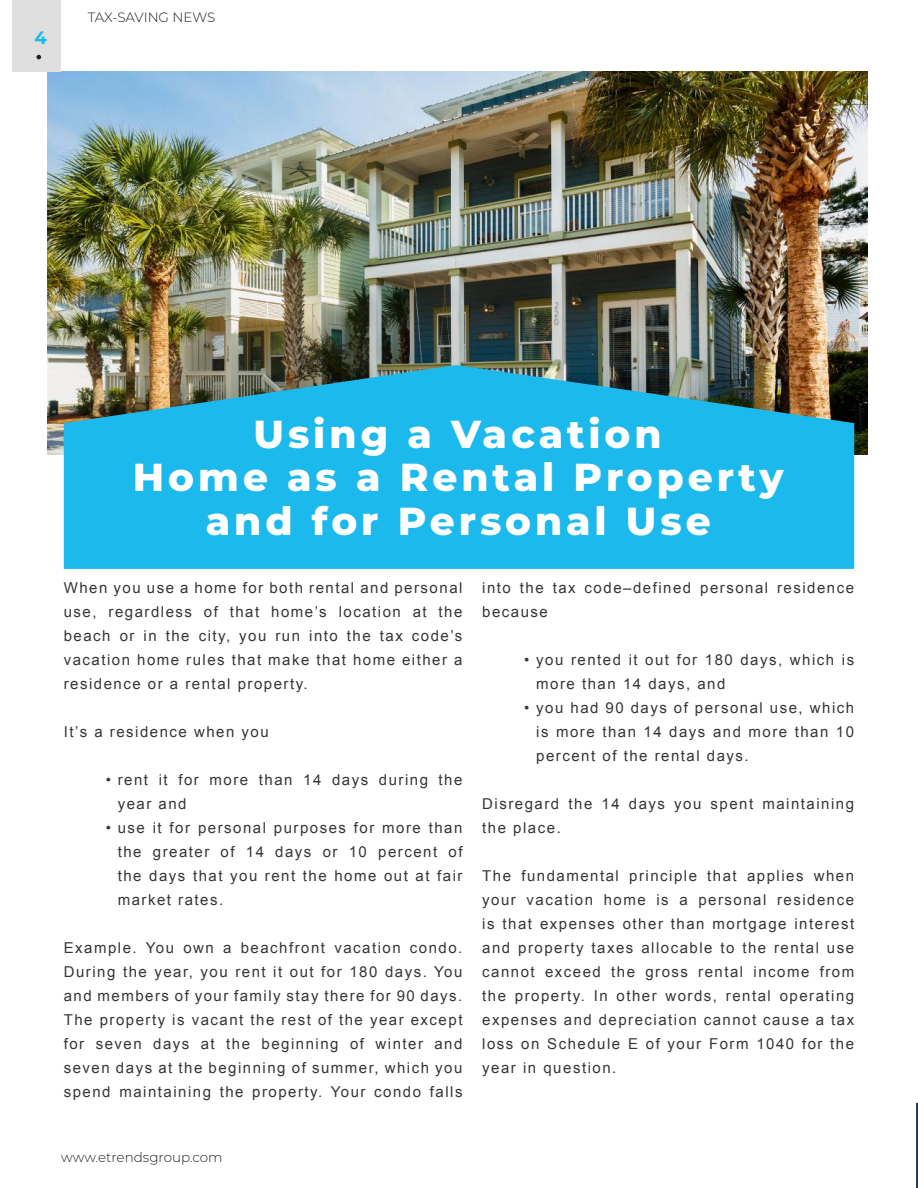
<style>
.page{position:relative;width:918px;height:1188px;background:#fff}
.page>*{position:absolute;margin:0;border:0;box-sizing:border-box;transform-origin:0 0}
.t1{font:800 39px/43.5px "Montserrat";letter-spacing:.1em;color:#fff;text-align:center}
.t2{font:700 18px "Montserrat";color:#1cb9ed}
.t3{font:15px/24px "Arial";letter-spacing:.1em;color:#393535;text-align:justify}
.t4{font:300 13.5px "Montserrat";color:#241f1f}
</style>
<div class="page">
<svg style="left:916px;top:1103px;width:2px;height:85px"></svg>
<img style="left:47px;top:72px;width:821px;height:383px">
<svg style="left:64px;top:365px;width:790px;height:204px;background:#28aed7"></svg>
<div style="left:12px;top:0;width:49px;height:72px;background:#e0dfdf"></div>
<svg style="left:36px;top:55px;width:5px;height:4px"></svg>
<p class="t2" style="left:35px;top:25px;width:14px">4</p>
<p class="t4" style="left:88px;top:8px;width:129px">TAX-SAVING NEWS</p>
<h1 class="t1" style="left:133px;top:410px;width:652px">Using a Vacation<br>Home as a Rental Property and for Personal Use</h1>
<p class="t3" style="left:64px;top:576px;width:400px">When you use a home for both rental and personal use, regardless of that home’s location at the beach or in the city, you run into the tax code’s vacation home rules that make that home either a residence or a rental property.</p>
<p class="t3" style="left:64px;top:720px;width:206px">It’s a residence when you</p>
<p class="t3" style="left:118px;top:768px;width:346px;text-indent:-12px">• rent it for more than 14 days during the year and</p>
<p class="t3" style="left:118px;top:816px;width:346px;text-indent:-12px">• use it for personal purposes for more than the greater of 14 days or 10 percent of the days that you rent the home out at fair market rates.</p>
<p class="t3" style="left:64px;top:936px;width:400px">Example. You own a beachfront vacation condo.<br>During the year, you rent it out for 180 days. You and members of your family stay there for 90 days.<br>The property is vacant the rest of the year except for seven days at the beginning of winter and seven days at the beginning of summer, which you spend maintaining the property. Your condo falls</p>
<p class="t3" style="left:482px;top:576px;width:373px">into the tax code–defined personal residence because</p>
<p class="t3" style="left:536px;top:648px;width:319px;text-indent:-12px">• you rented it out for 180 days, which is more than 14 days, and</p>
<p class="t3" style="left:536px;top:696px;width:319px;text-indent:-12px">• you had 90 days of personal use, which is more than 14 days and more than 10 percent of the rental days.</p>
<p class="t3" style="left:482px;top:792px;width:373px">Disregard the 14 days you spent maintaining the place.</p>
<p class="t3" style="left:482px;top:864px;width:373px">The fundamental principle that applies when your vacation home is a personal residence is that expenses other than mortgage interest and property taxes allocable to the rental use cannot exceed the gross rental income from the property. In other words, rental operating expenses and depreciation cannot cause a tax loss on Schedule E of your Form 1040 for the year in question.</p>
<p class="t4" style="left:61px;top:1148px;width:163px">www.etrendsgroup.com</p>
</div>
